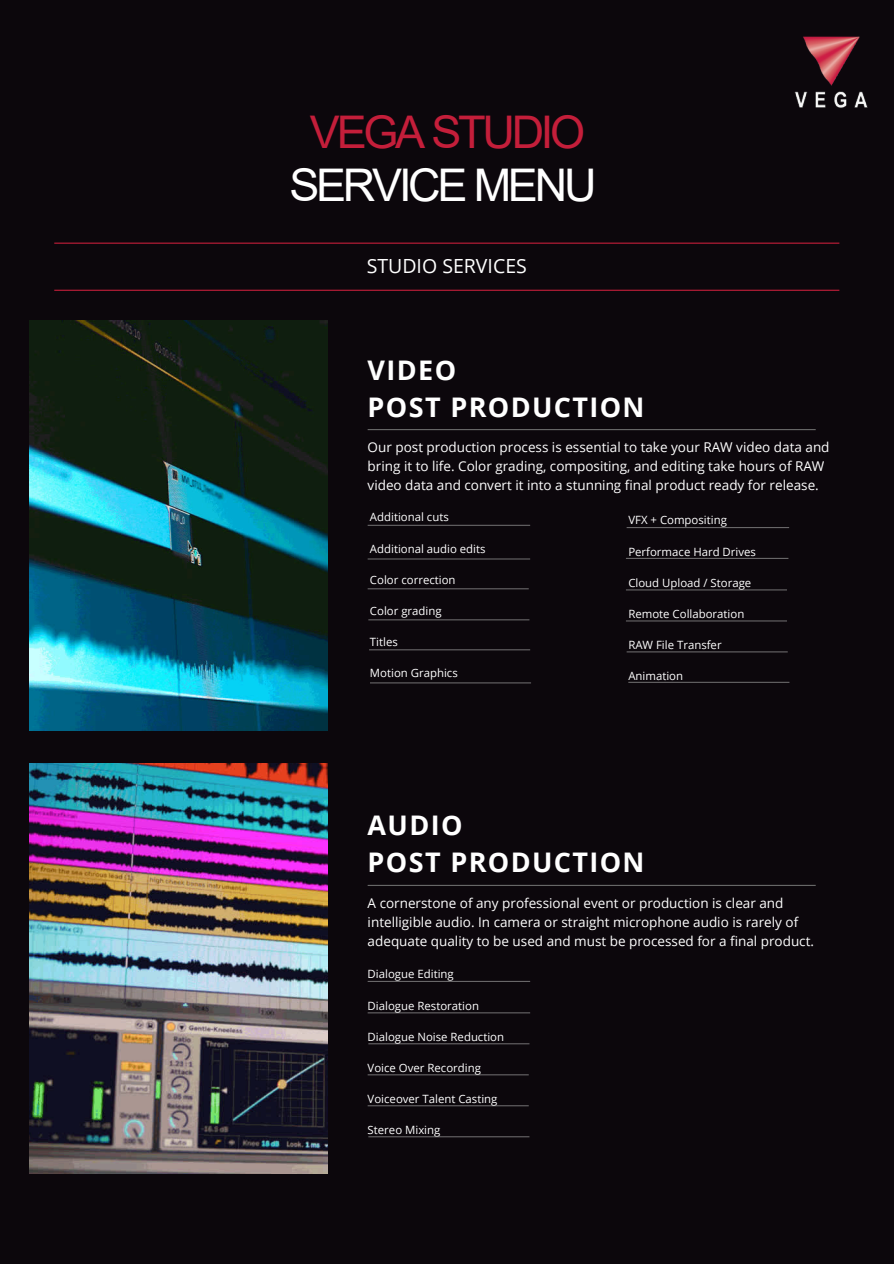
<style>
.page{position:relative;width:894px;height:1264px;background:#fff}
.page>*{position:absolute;margin:0;border:0;box-sizing:border-box;transform-origin:0 0}
.t1{font:45px/52.8px "Arial";letter-spacing:-.07em;color:#fff;text-align:center}
.t2{font:700 27px/37.2px "Open Sans";letter-spacing:.05em;color:#fff}
.t3{font:19.5px "Open Sans";color:#fff}
.t4{font:13.5px/19.2px "Open Sans";color:#fff}
.t5{font:11.4px "Open Sans";color:#fff}
.s1{color:#c41e3a}
</style>
<div class="page">
<div style="left:0;top:0;width:893px;height:1263px;background:#0c070c"></div>
<img style="left:29px;top:320px;width:298px;height:411px">
<img style="left:29px;top:764px;width:298px;height:409px">
<hr style="left:54px;top:242px;width:785px;height:2px;background:#c41e3a">
<hr style="left:54px;top:290px;width:785px;height:1px;background:#c41e3a">
<hr style="left:367px;top:884px;width:448px;height:2px;background:#696969">
<hr style="left:367px;top:980px;width:163px;height:2px;background:#a6a6a6">
<hr style="left:367px;top:1012px;width:163px;height:1px;background:#a6a6a6">
<hr style="left:368px;top:1043px;width:161px;height:1px;background:#a6a6a6">
<hr style="left:367px;top:1074px;width:161px;height:1px;background:#a6a6a6">
<hr style="left:367px;top:1105px;width:161px;height:1px;background:#a6a6a6">
<hr style="left:368px;top:1136px;width:161px;height:1px;background:#a6a6a6">
<hr style="left:367px;top:429px;width:448px;height:1px;background:#696969">
<hr style="left:367px;top:525px;width:163px;height:1px;background:#a6a6a6">
<hr style="left:367px;top:558px;width:163px;height:1px;background:#a6a6a6">
<hr style="left:367px;top:588px;width:161px;height:1px;background:#a6a6a6">
<hr style="left:368px;top:619px;width:161px;height:1px;background:#a6a6a6">
<hr style="left:369px;top:649px;width:161px;height:1px;background:#a6a6a6">
<hr style="left:626px;top:527px;width:163px;height:1px;background:#a6a6a6">
<hr style="left:625px;top:558px;width:163px;height:1px;background:#a6a6a6">
<hr style="left:625px;top:589px;width:161px;height:1px;background:#a6a6a6">
<hr style="left:625px;top:620px;width:161px;height:1px;background:#a6a6a6">
<hr style="left:626px;top:651px;width:161px;height:1px;background:#a6a6a6">
<hr style="left:370px;top:682px;width:161px;height:1px;background:#a6a6a6">
<hr style="left:628px;top:681px;width:161px;height:2px;background:#a6a6a6">
<img style="left:794px;top:36px;width:74px;height:72px">
<p class="t1" style="left:289px;top:106px;width:308px"><span class="s1">VEGA STUDIO<br></span>SERVICE MENU</p>
<h1 class="t3" style="left:366px;top:253px;width:162px">STUDIO SERVICES</h1>
<p class="t2" style="left:367px;top:350px;width:278px">VIDEO<br>POST PRODUCTION</p>
<p class="t4" style="left:367px;top:437px;width:463px">Our post production process is essential to take your RAW video data and bring it to life. Color grading, compositing, and editing take hours of RAW video data and convert it into a stunning final product ready for release.</p>
<p class="t5" style="left:370px;top:509px;width:80px">Additional cuts</p>
<p class="t5" style="left:370px;top:540px;width:117px">Additional audio edits</p>
<p class="t5" style="left:370px;top:571px;width:87px">Color correction</p>
<p class="t5" style="left:370px;top:602px;width:73px">Color grading</p>
<p class="t5" style="left:628px;top:512px;width:100px">VFX + Compositing</p>
<p class="t5" style="left:628px;top:543px;width:129px">Performace Hard Drives</p>
<p class="t5" style="left:628px;top:574px;width:124px">Cloud Upload / Storage</p>
<p class="t5" style="left:628px;top:605px;width:117px">Remote Collaboration</p>
<p class="t5" style="left:370px;top:633px;width:29px">Titles</p>
<p class="t5" style="left:628px;top:636px;width:95px">RAW File Transfer</p>
<p class="t5" style="left:370px;top:664px;width:89px">Motion Graphics</p>
<p class="t5" style="left:628px;top:667px;width:56px">Animation</p>
<p class="t2" style="left:367px;top:806px;width:278px">AUDIO<br>POST PRODUCTION</p>
<h3 class="t4" style="left:367px;top:892px;width:448px">A cornerstone of any professional event or production is clear and intelligible audio. In camera or straight microphone audio is rarely of adequate quality to be used and must be processed for a final product.</h3>
<p class="t5" style="left:367px;top:966px;width:88px">Dialogue Editing</p>
<p class="t5" style="left:367px;top:997px;width:113px">Dialogue Restoration</p>
<p class="t5" style="left:367px;top:1028px;width:138px">Dialogue Noise Reduction</p>
<h2 class="t5" style="left:367px;top:1059px;width:115px">Voice Over Recording</h2>
<h4 class="t5" style="left:367px;top:1090px;width:131px">Voiceover Talent Casting</h4>
<p class="t5" style="left:367px;top:1121px;width:74px">Stereo Mixing</p>
</div>
